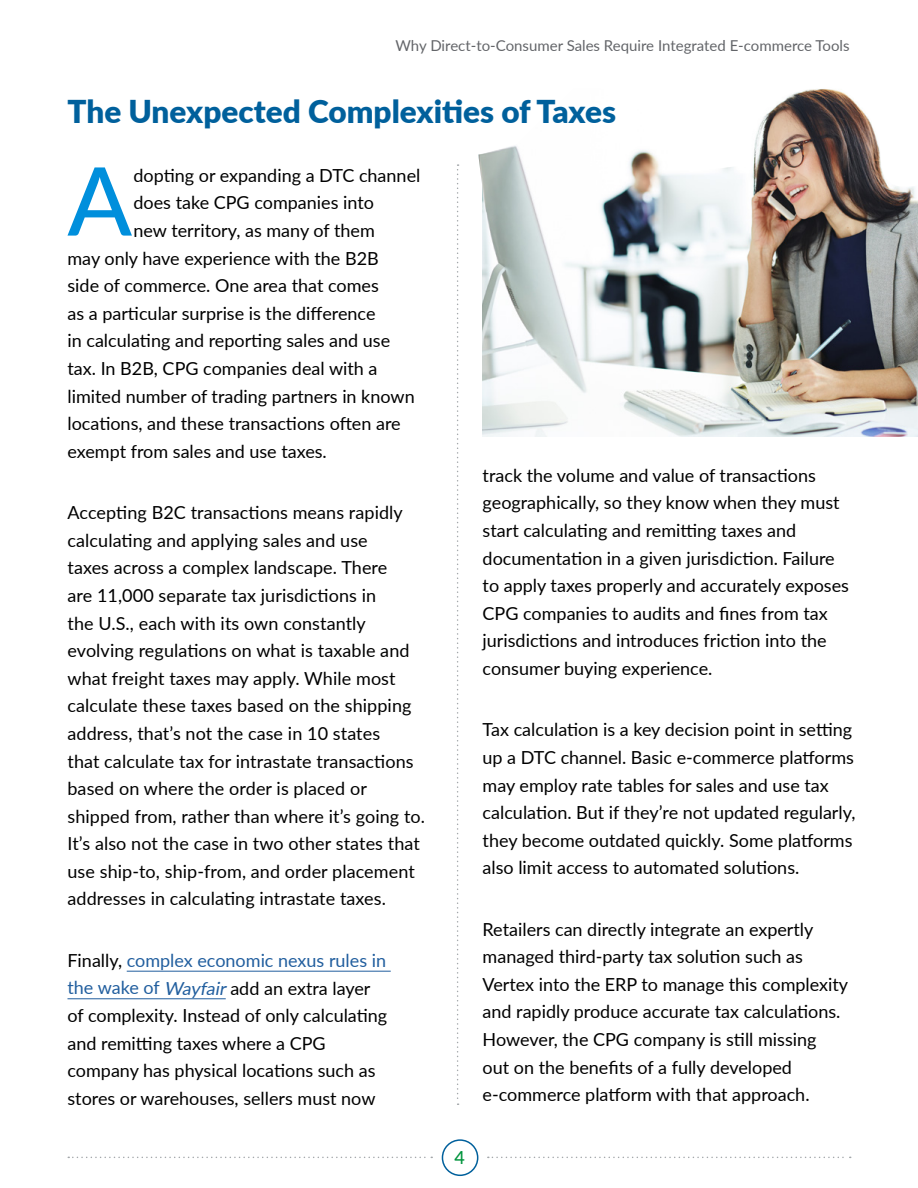
<style>
.page{position:relative;width:918px;height:1188px;background:#fff}
.page>*{position:absolute;margin:0;border:0;box-sizing:border-box;transform-origin:0 0}
.t1{font:500 94.95px "Lato";color:#008fdc}
.t2{font:900 31.5px "Lato";color:#00609c}
.t3{font:18px/27.6px "Lato";color:#000}
.t4{font:500 18px "Lato";color:#00943d}
.t5{font:15px "Lato";color:#636569}
.s1{color:#215e9e}
.s2{font-style:italic;color:#215e9e}
</style>
<div class="page">
<svg style="left:68px;top:1157px;width:364px;height:1px"></svg>
<svg style="left:488px;top:1157px;width:363px;height:1px"></svg>
<div style="left:442px;top:1139px;width:36px;height:37px;border:2px solid #00609c;border-radius:50%"></div>
<img style="left:483px;top:204px;width:435px;height:232px">
<hr style="left:127px;top:971px;width:264px;height:1px;background:#215e9e">
<hr style="left:68px;top:998px;width:158px;height:1px;background:#215e9e">
<svg style="left:457px;top:164px;width:2px;height:941px"></svg>
<img style="left:482px;top:204px;width:32px;height:9px">
<svg style="left:478px;top:89px;width:440px;height:115px"></svg>
<p class="t5" style="left:396px;top:35px;width:456px">Why Direct-to-Consumer Sales Require Integrated E-commerce Tools</p>
<h2 class="t2" style="left:68px;top:88px;width:550px">The Unexpected Complexities of Taxes</h2>
<h1 class="t1" style="left:67px;top:133px;width:66px">A</h1>
<p class="t3" style="left:134px;top:161px;width:288px">dopting or expanding a DTC channel</p>
<p class="t3" style="left:134px;top:188px;width:242px">does take CPG companies into</p>
<p class="t3" style="left:134px;top:216px;width:243px">new territory, as many of them</p>
<p class="t3" style="left:67px;top:244px;width:313px">may only have experience with the B2B</p>
<p class="t3" style="left:67px;top:271px;width:313px">side of commerce. One area that comes</p>
<p class="t3" style="left:67px;top:299px;width:310px">as a particular surprise is the difference</p>
<p class="t3" style="left:67px;top:326px;width:324px">in calculating and reporting sales and use</p>
<p class="t3" style="left:67px;top:354px;width:312px">tax. In B2B, CPG companies deal with a</p>
<p class="t3" style="left:67px;top:382px;width:349px">limited number of trading partners in known</p>
<p class="t3" style="left:67px;top:409px;width:335px">locations, and these transactions often are</p>
<p class="t3" style="left:67px;top:437px;width:261px">exempt from sales and use taxes.</p>
<p class="t3" style="left:67px;top:498px;width:359px">Accepting B2C transactions means rapidly calculating and applying sales and use<br>taxes across a complex landscape. There<br>are 11,000 separate tax jurisdictions in<br>the U.S., each with its own constantly evolving regulations on what is taxable and what freight taxes may apply. While most calculate these taxes based on the shipping address, that’s not the case in 10 states<br>that calculate tax for intrastate transactions based on where the order is placed or shipped from, rather than where it’s going to.<br>It’s also not the case in two other states that use ship-to, ship-from, and order placement addresses in calculating intrastate taxes.</p>
<p class="t3" style="left:67px;top:946px;width:321px">Finally, <span class="s1">complex economic nexus rules in the wake of</span> <span class="s2">Wayfair</span>add an extra layer of complexity. Instead of only calculating and remitting taxes where a CPG company has physical locations such as stores or warehouses, sellers must now</p>
<p class="t3" style="left:483px;top:461px;width:368px">track the volume and value of transactions geographically, so they know when they must start calculating and remitting taxes and documentation in a given jurisdiction. Failure to apply taxes properly and accurately exposes CPG companies to audits and fines from tax jurisdictions and introduces friction into the consumer buying experience.</p>
<p class="t3" style="left:483px;top:715px;width:374px">Tax calculation is a key decision point in setting up a DTC channel. Basic e-commerce platforms may employ rate tables for sales and use tax calculation. But if they’re not updated regularly, they become outdated quickly. Some platforms also limit access to automated solutions.</p>
<p class="t3" style="left:483px;top:915px;width:367px">Retailers can directly integrate an expertly managed third-party tax solution such as Vertex into the ERP to manage this complexity and rapidly produce accurate tax calculations.<br>However, the CPG company is still missing<br>out on the benefits of a fully developed e-commerce platform with that approach.</p>
<p class="t4" style="left:455px;top:1144px;width:12px">4</p>
</div>
